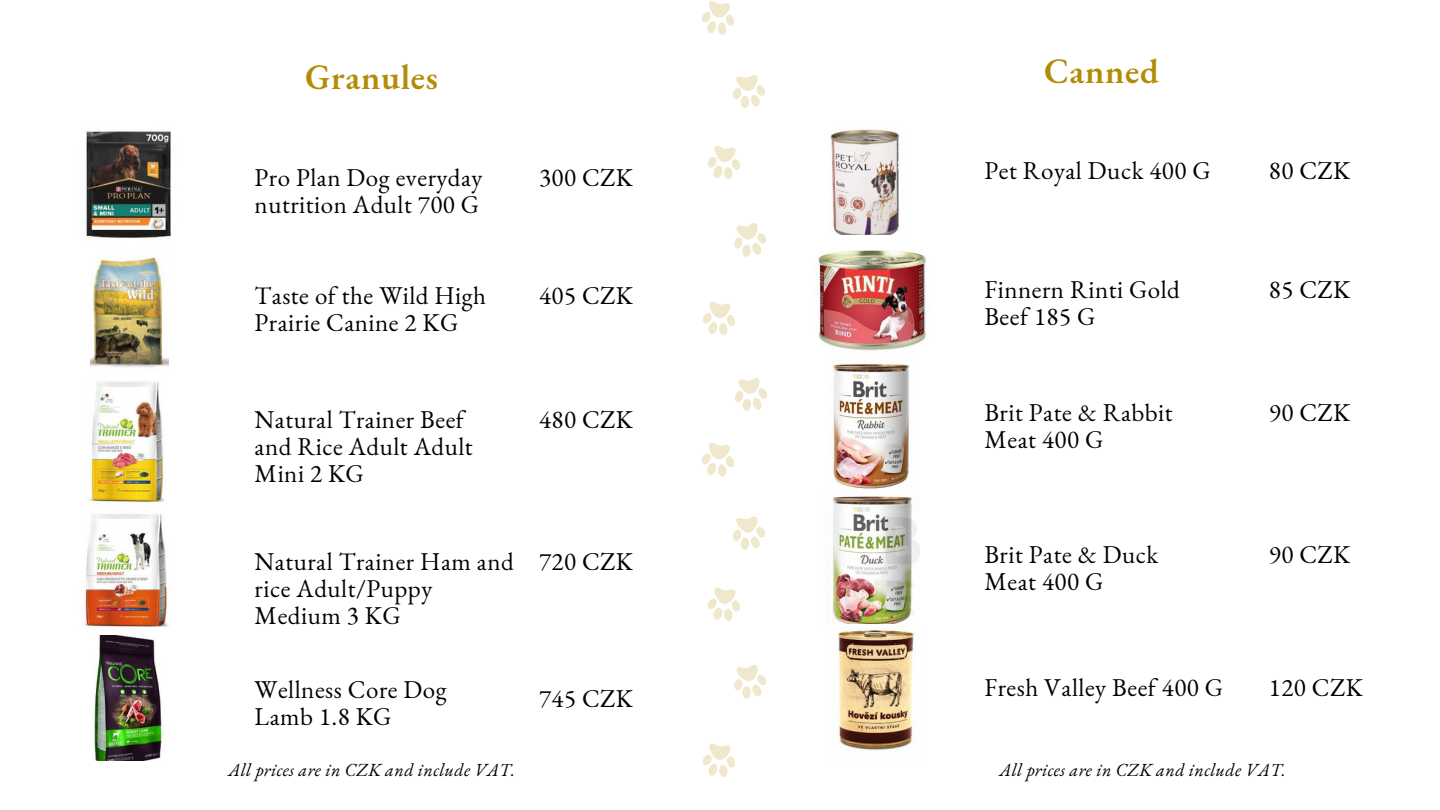
<style>
.page{position:relative;width:1440px;height:810px;background:#fff}
.page>*{position:absolute;margin:0;border:0;box-sizing:border-box;transform-origin:0 0}
.t1{font:600 35px "EB Garamond";letter-spacing:.02em;color:#b38c05}
.t2{font:25px/27px "EB Garamond";letter-spacing:.02em;color:#000}
.t3{font:italic 18px "EB Garamond";letter-spacing:.02em;color:#000}
</style>
<div class="page">
<img style="left:84px;top:131px;width:87px;height:107px">
<img style="left:88px;top:381px;width:77px;height:123px">
<img style="left:84px;top:514px;width:84px;height:115px">
<img style="left:90px;top:254px;width:78px;height:114px">
<img style="left:94px;top:636px;width:69px;height:124px">
<img style="left:830px;top:129px;width:69px;height:106px">
<img style="left:818px;top:250px;width:109px;height:101px">
<img style="left:833px;top:364px;width:77px;height:125px">
<img style="left:832px;top:496px;width:87px;height:128px">
<img style="left:837px;top:629px;width:78px;height:121px">
<svg style="left:703px;top:301px;width:32px;height:35px"></svg>
<svg style="left:733px;top:75px;width:33px;height:33px"></svg>
<svg style="left:702px;top:1px;width:32px;height:34px"></svg>
<svg style="left:734px;top:223px;width:33px;height:34px"></svg>
<svg style="left:708px;top:146px;width:32px;height:34px"></svg>
<svg style="left:735px;top:378px;width:32px;height:33px"></svg>
<svg style="left:703px;top:743px;width:32px;height:34px"></svg>
<svg style="left:733px;top:516px;width:32px;height:34px"></svg>
<svg style="left:702px;top:442px;width:32px;height:35px"></svg>
<svg style="left:734px;top:664px;width:33px;height:35px"></svg>
<svg style="left:708px;top:587px;width:32px;height:34px"></svg>
<p class="t1" style="left:305px;top:54px;width:134px">Granules</p>
<p class="t2" style="left:255px;top:164px;width:229px">Pro Plan Dog everyday nutrition Adult 700 G</p>
<p class="t2" style="left:255px;top:282px;width:233px">Taste of the Wild High<br>Prairie Canine 2 KG</p>
<h3 class="t2" style="left:539px;top:164px;width:95px">300 CZK</h3>
<h2 class="t2" style="left:539px;top:282px;width:95px">405 CZK</h2>
<p class="t2" style="left:255px;top:405px;width:220px">Natural Trainer Beef and Rice Adult Adult<br>Mini 2 KG</p>
<h3 class="t2" style="left:539px;top:405px;width:95px">480 CZK</h3>
<h3 class="t2" style="left:255px;top:547px;width:261px">Natural Trainer Ham and rice Adult/Puppy<br>Medium 3 KG</h3>
<h2 class="t2" style="left:255px;top:675px;width:194px">Wellness Core Dog<br>Lamb 1.8 KG</h2>
<h2 class="t2" style="left:539px;top:547px;width:95px">720 CZK</h2>
<h3 class="t2" style="left:539px;top:685px;width:95px">745 CZK</h3>
<h3 class="t1" style="left:1044px;top:48px;width:116px">Canned</h3>
<h2 class="t2" style="left:984px;top:157px;width:228px">Pet Royal Duck 400 G</h2>
<p class="t2" style="left:1269px;top:157px;width:83px">80 CZK</p>
<h3 class="t2" style="left:984px;top:275px;width:197px">Finnern Rinti Gold<br>Beef 185 G</h3>
<p class="t2" style="left:1269px;top:275px;width:83px">85 CZK</p>
<h2 class="t2" style="left:984px;top:399px;width:190px">Brit Pate &amp; Rabbit<br>Meat 400 G</h2>
<p class="t2" style="left:1269px;top:399px;width:83px">90 CZK</p>
<h3 class="t2" style="left:984px;top:541px;width:175px">Brit Pate &amp; Duck<br>Meat 400 G</h3>
<h1 class="t2" style="left:1269px;top:541px;width:83px">90 CZK</h1>
<h2 class="t2" style="left:984px;top:674px;width:240px">Fresh Valley Beef 400 G</h2>
<p class="t2" style="left:1269px;top:674px;width:95px">120 CZK</p>
<h3 class="t3" style="left:229px;top:758px;width:288px">All prices are in CZK and include VAT.</h3>
<h2 class="t3" style="left:1000px;top:758px;width:288px">All prices are in CZK and include VAT.</h2>
</div>
